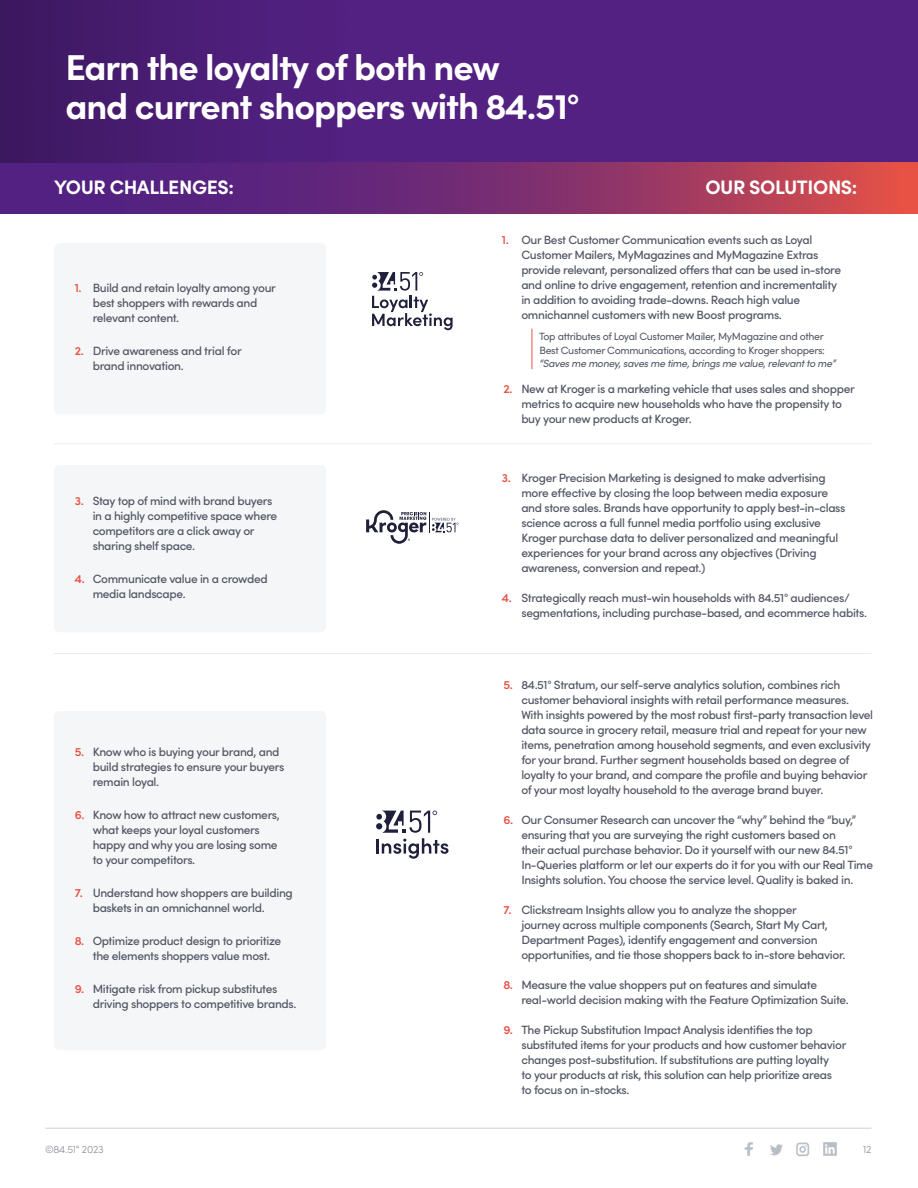
<style>
.page{position:relative;width:918px;height:1188px;background:#fff}
.page>*{position:absolute;margin:0;border:0;box-sizing:border-box;transform-origin:0 0}
.t1{font:700 36px/39px "Limitless Sans";letter-spacing:-.03em;color:#fff}
.t2{font:700 19.5px "Limitless Sans";letter-spacing:-.02em;color:#fff}
.t3{font:500 12px/15px "Limitless Sans";letter-spacing:-.03em;color:#535665}
.t4{font:10.5px/13.5px "Limitless Sans";letter-spacing:-.03em;color:#535665}
.t5{font:italic 10.5px "Limitless Sans";letter-spacing:-.03em;color:#535665}
.t6{font:300 10.5px "Limitless Sans";letter-spacing:-.02em;color:#898b9a}
.s1{font-weight:600;color:#e85245}
</style>
<div class="page">
<hr style="left:45px;top:1128px;width:827px;height:1px;background:#b8bec6">
<img style="left:744px;top:1142px;width:9px;height:14px">
<img style="left:770px;top:1144px;width:13px;height:12px">
<img style="left:823px;top:1142px;width:14px;height:14px">
<img style="left:796px;top:1142px;width:14px;height:15px">
<div style="left:437px;top:0;width:481px;height:163px;background:#522181"></div>
<svg style="left:0;top:163px;width:918px;height:50px;background:#81306e"></svg>
<hr style="left:54px;top:443px;width:818px;height:1px;background:#eaedf1">
<div style="left:54px;top:243px;width:272px;height:171px;background:#f2f4f6;border-radius:6px"></div>
<hr style="left:54px;top:653px;width:818px;height:1px;background:#eaedf1">
<div style="left:54px;top:711px;width:272px;height:339px;background:#f2f4f6;border-radius:5px"></div>
<img style="left:0;top:0;width:437px;height:163px">
<div style="left:54px;top:465px;width:272px;height:167px;background:#f4f6f7"></div>
<svg style="left:372px;top:272px;width:81px;height:58px"></svg>
<svg style="left:376px;top:811px;width:73px;height:48px"></svg>
<hr style="left:532px;top:329px;width:1px;height:40px;background:#e85245">
<svg style="left:366px;top:510px;width:93px;height:34px"></svg>
<h1 class="t1" style="left:65px;top:45px;width:516px">Earn the loyalty of both new<br>and current shoppers with 84.51°</h1>
<h2 class="t2" style="left:54px;top:173px;width:181px">YOUR CHALLENGES:</h2>
<h2 class="t2" style="left:705px;top:173px;width:154px">OUR SOLUTIONS:</h2>
<p class="t3" style="left:93px;top:280px;width:185px;text-indent:-18px"><span class="s1">1.</span> Build and retain loyalty among your best shoppers with rewards and relevant content.</p>
<p class="t3" style="left:93px;top:343px;width:151px;text-indent:-18px"><span class="s1">2.</span> Drive awareness and trial for brand innovation.</p>
<p class="t3" style="left:93px;top:493px;width:186px;text-indent:-18px"><span class="s1">3.</span> Stay top of mind with brand buyers in a highly competitive space where competitors are a click away or sharing shelf space.</p>
<p class="t3" style="left:93px;top:571px;width:176px;text-indent:-18px"><span class="s1">4.</span> Communicate value in a crowded media landscape.</p>
<p class="t3" style="left:93px;top:743px;width:193px;text-indent:-18px"><span class="s1">5.</span> Know who is buying your brand, and build strategies to ensure your buyers remain loyal.</p>
<p class="t3" style="left:93px;top:806px;width:189px;text-indent:-18px"><span class="s1">6.</span> Know how to attract new customers, what keeps your loyal customers happy and why you are losing some to your competitors.</p>
<p class="t3" style="left:93px;top:884px;width:202px;text-indent:-18px"><span class="s1">7.</span> Understand how shoppers are building baskets in an omnichannel world.</p>
<p class="t3" style="left:75px;top:932px;width:208px;text-align:center"><span class="s1">8.</span> Optimize product design to prioritize the elements shoppers value most.</p>
<p class="t3" style="left:93px;top:980px;width:205px;text-indent:-18px"><span class="s1">9.</span> Mitigate risk from pickup substitutes driving shoppers to competitive brands.</p>
<p class="t3" style="left:521px;top:232px;width:321px;text-indent:-20px"><span class="s1">1.</span> Our Best Customer Communication events such as Loyal Customer Mailers, MyMagazines and MyMagazine Extras provide relevant, personalized offers that can be used in-store and online to drive engagement, retention and incrementality in addition to avoiding trade-downs. Reach high value omnichannel customers with new Boost programs.</p>
<p class="t4" style="left:539px;top:329px;width:288px">Top attributes of Loyal Customer Mailer, MyMagazine and other<br>Best Customer Communications, according to Kroger shoppers:</p>
<p class="t5" style="left:539px;top:356px;width:298px">“Saves me money, saves me time, brings me value, relevant to me”</p>
<p class="t3" style="left:521px;top:380px;width:335px;text-indent:-18px"><span class="s1">2.</span> New at Kroger is a marketing vehicle that uses sales and shopper metrics to acquire new households who have the propensity to buy your new products at Kroger.</p>
<p class="t3" style="left:521px;top:469px;width:326px;text-indent:-20px"><span class="s1">3.</span> Kroger Precision Marketing is designed to make advertising more effective by closing the loop between media exposure and store sales. Brands have opportunity to apply best-in-class science across a full funnel media portfolio using exclusive Kroger purchase data to deliver personalized and meaningful experiences for your brand across any objectives (Driving awareness, conversion and repeat.)</p>
<p class="t3" style="left:521px;top:589px;width:347px;text-indent:-20px"><span class="s1">4.</span> Strategically reach must-win households with 84.51° audiences/ segmentations, including purchase-based, and ecommerce habits.</p>
<p class="t3" style="left:521px;top:676px;width:353px;text-indent:-18px"><span class="s1">5.</span> 84.51° Stratum, our self-serve analytics solution, combines rich customer behavioral insights with retail performance measures.<br>With insights powered by the most robust first-party transaction level data source in grocery retail, measure trial and repeat for your new items, penetration among household segments, and even exclusivity for your brand. Further segment households based on degree of loyalty to your brand, and compare the profile and buying behavior of your most loyalty household to the average brand buyer.</p>
<p class="t3" style="left:521px;top:811px;width:353px;text-indent:-18px"><span class="s1">6.</span> Our Consumer Research can uncover the “why” behind the “buy,” ensuring that you are surveying the right customers based on<br>their actual purchase behavior. Do it yourself with our new 84.51° In-Queries platform or let our experts do it for you with our Real Time Insights solution. You choose the service level. Quality is baked in.</p>
<p class="t3" style="left:521px;top:901px;width:326px;text-indent:-18px"><span class="s1">7.</span> Clickstream Insights allow you to analyze the shopper<br>journey across multiple components (Search, Start My Cart, Department Pages), identify engagement and conversion opportunities, and tie those shoppers back to in-store behavior.</p>
<p class="t3" style="left:521px;top:976px;width:329px;text-indent:-18px"><span class="s1">8.</span> Measure the value shoppers put on features and simulate real-world decision making with the Feature Optimization Suite.</p>
<p class="t3" style="left:521px;top:1021px;width:327px;text-indent:-18px"><span class="s1">9.</span> The Pickup Substitution Impact Analysis identifies the top substituted items for your products and how customer behavior changes post-substitution. If substitutions are putting loyalty<br>to your products at risk, this solution can help prioritize areas<br>to focus on in-stocks.</p>
<p class="t6" style="left:45px;top:1142px;width:60px">©84.51° 2023</p>
<p class="t6" style="left:863px;top:1142px;width:10px">12</p>
</div>
